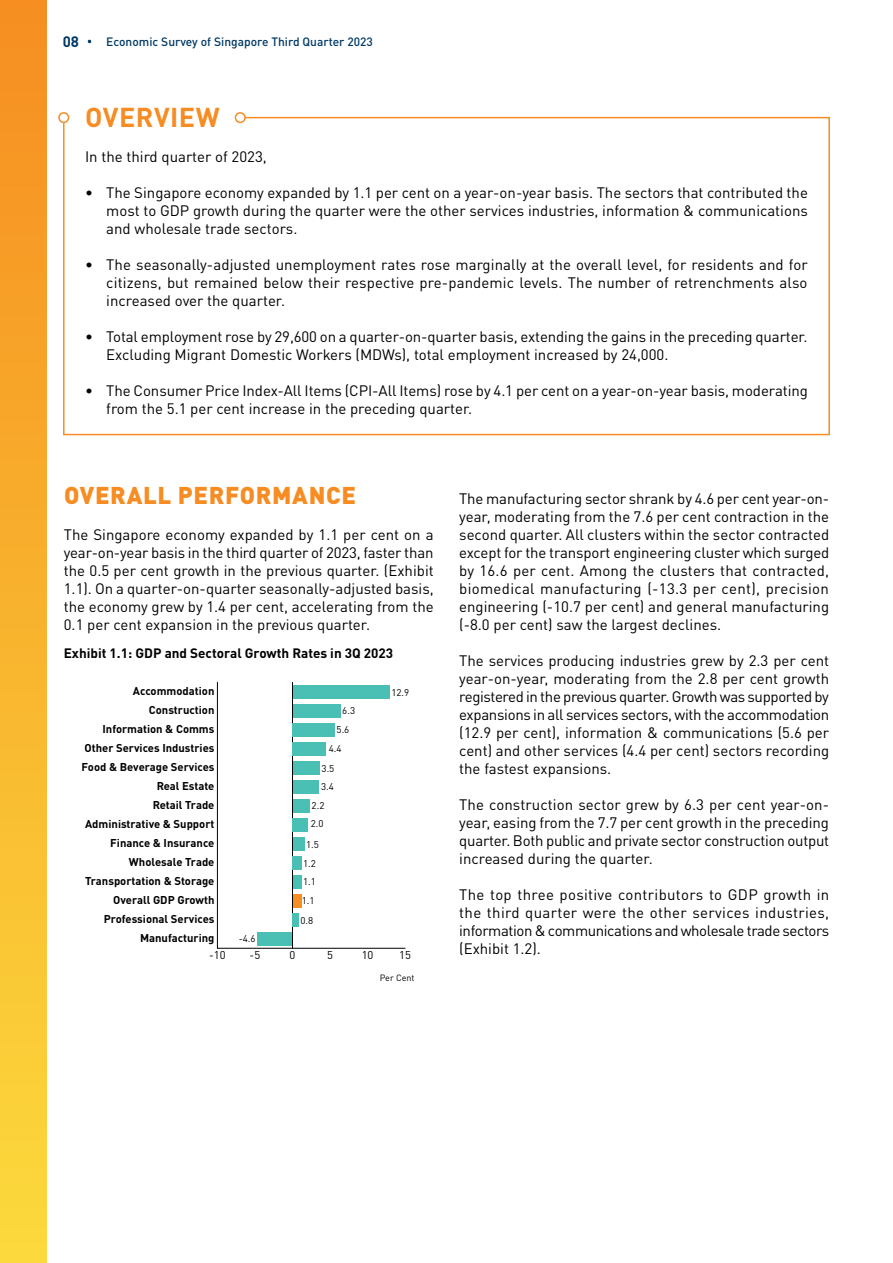
<style>
.page{position:relative;width:893px;height:1263px;background:#fff}
.page>*{position:absolute;margin:0;border:0;box-sizing:border-box;transform-origin:0 0}
.t1{font:700 27px "DIN Pro";letter-spacing:.02em;color:#f68c22}
.t2{font:900 24px "DIN Pro";letter-spacing:.03em;color:#f68c22}
.t3{font:15px/18px "DIN Pro";color:#000;text-align:justify}
.t4{font:700 15px "DIN Pro";color:#003965}
.t5{font:700 13.5px "DIN Pro";color:#000}
.t6{font:500 12px "DIN Pro";color:#003965}
.t7{font:700 11.25px "DIN Pro";color:#000}
.t8{font:11.25px "DIN Pro";color:#000}
.t9{font:9.75px/19.5px "DIN Pro";color:#000}
.t10{font:9px "DIN Pro";color:#000}
</style>
<div class="page">
<svg style="left:63px;top:116px;width:767px;height:320px"></svg>
<div style="left:58px;top:112px;width:11px;height:11px;border:2px solid #f68c22;border-radius:50%"></div>
<div style="left:235px;top:112px;width:11px;height:11px;border:2px solid #f68c22;border-radius:50%"></div>
<hr style="left:217px;top:948px;width:188px;height:1px;background:#000">
<hr style="left:292px;top:682px;width:1px;height:266px;background:#000">
<div style="left:293px;top:685px;width:97px;height:14px;background:#49c0b3"></div>
<div style="left:293px;top:704px;width:47px;height:14px;background:#49c0b3"></div>
<div style="left:293px;top:723px;width:42px;height:14px;background:#49c0b3"></div>
<div style="left:293px;top:742px;width:33px;height:14px;background:#49c0b3"></div>
<div style="left:293px;top:761px;width:26px;height:14px;background:#49c0b3"></div>
<div style="left:293px;top:780px;width:25px;height:14px;background:#49c0b3"></div>
<div style="left:293px;top:799px;width:16px;height:14px;background:#49c0b3"></div>
<div style="left:293px;top:818px;width:15px;height:14px;background:#49c0b3"></div>
<div style="left:293px;top:837px;width:11px;height:14px;background:#49c0b3"></div>
<div style="left:293px;top:856px;width:9px;height:14px;background:#49c0b3"></div>
<div style="left:293px;top:875px;width:8px;height:14px;background:#49c0b3"></div>
<div style="left:293px;top:894px;width:8px;height:13px;background:#f78e21"></div>
<div style="left:293px;top:913px;width:6px;height:13px;background:#49c0b3"></div>
<div style="left:258px;top:932px;width:34px;height:13px;background:#49c0b3"></div>
<hr style="left:217px;top:682px;width:1px;height:266px;background:#000">
<div style="left:0;top:0;width:47px;height:1263px;background:linear-gradient(to bottom,#f68d21,#fcda3c)"></div>
<p class="t4" style="left:63px;top:29px;width:18px">08</p>
<p class="t6" style="left:106px;top:32px;width:268px">Economic Survey of Singapore Third Quarter 2023</p>
<h1 class="t1" style="left:85px;top:95px;width:136px">OVERVIEW</h1>
<p class="t3" style="left:85px;top:146px;width:183px">In the third quarter of 2023,</p>
<p class="t3" style="left:106px;top:182px;width:703px;text-indent:-21px">• The Singapore economy expanded by 1.1 per cent on a year-on-year basis. The sectors that contributed the most to GDP growth during the quarter were the other services industries, information &amp; communications and wholesale trade sectors.</p>
<p class="t3" style="left:106px;top:254px;width:703px;text-indent:-21px">• The seasonally-adjusted unemployment rates rose marginally at the overall level, for residents and for citizens, but remained below their respective pre-pandemic levels. The number of retrenchments also increased over the quarter.</p>
<p class="t3" style="left:106px;top:326px;width:703px;text-indent:-21px">• Total employment rose by 29,600 on a quarter-on-quarter basis, extending the gains in the preceding quarter.<br>Excluding Migrant Domestic Workers (MDWs), total employment increased by 24,000.</p>
<p class="t3" style="left:106px;top:380px;width:703px;text-indent:-21px">• The Consumer Price Index-All Items (CPI-All Items) rose by 4.1 per cent on a year-on-year basis, moderating from the 5.1 per cent increase in the preceding quarter.</p>
<h2 class="t2" style="left:64px;top:475px;width:294px">OVERALL PERFORMANCE</h2>
<p class="t3" style="left:64px;top:524px;width:371px">The Singapore economy expanded by 1.1 per cent on a year-on-year basis in the third quarter of 2023, faster than the 0.5 per cent growth in the previous quarter. (Exhibit 1.1). On a quarter-on-quarter seasonally-adjusted basis, the economy grew by 1.4 per cent, accelerating from the 0.1 per cent expansion in the previous quarter.</p>
<p class="t5" style="left:64px;top:641px;width:331px">Exhibit 1.1: GDP and Sectoral Growth Rates in 3Q 2023</p>
<p class="t7" style="left:133px;top:682px;width:83px">Accommodation</p>
<p class="t9" style="left:391px;top:682px;width:19px">12.9</p>
<p class="t7" style="left:149px;top:701px;width:67px">Construction</p>
<p class="t9" style="left:342px;top:701px;width:14px">6.3</p>
<p class="t7" style="left:102px;top:720px;width:114px">Information &amp; Comms</p>
<p class="t9" style="left:337px;top:719px;width:14px">5.6</p>
<p class="t7" style="left:85px;top:739px;width:131px">Other Services Industries</p>
<p class="t7" style="left:82px;top:758px;width:134px">Food &amp; Beverage Services</p>
<p class="t7" style="left:157px;top:777px;width:59px">Real Estate</p>
<p class="t9" style="left:329px;top:739px;width:14px">4.4</p>
<p class="t9" style="left:321px;top:776px;width:14px">3.4</p>
<p class="t9" style="left:322px;top:758px;width:14px">3.5</p>
<p class="t7" style="left:153px;top:796px;width:63px">Retail Trade</p>
<p class="t9" style="left:312px;top:796px;width:14px">2.2</p>
<p class="t7" style="left:85px;top:815px;width:131px">Administrative &amp; Support</p>
<p class="t9" style="left:311px;top:814px;width:14px">2.0</p>
<p class="t7" style="left:110px;top:834px;width:106px">Finance &amp; Insurance</p>
<p class="t9" style="left:306px;top:834px;width:14px">1.5</p>
<p class="t7" style="left:129px;top:853px;width:87px">Wholesale Trade</p>
<p class="t9" style="left:303px;top:853px;width:14px">1.2</p>
<p class="t7" style="left:85px;top:872px;width:131px">Transportation &amp; Storage</p>
<p class="t7" style="left:113px;top:891px;width:103px">Overall GDP Growth</p>
<p class="t7" style="left:104px;top:910px;width:112px">Professional Services</p>
<p class="t9" style="left:301px;top:871px;width:17px">1.1<br>1.1<br>0.8</p>
<p class="t7" style="left:140px;top:928px;width:76px">Manufacturing</p>
<p class="t9" style="left:239px;top:928px;width:18px">-4.6</p>
<p class="t8" style="left:209px;top:947px;width:18px">-10</p>
<p class="t8" style="left:250px;top:947px;width:12px">-5</p>
<p class="t8" style="left:290px;top:947px;width:7px">0</p>
<p class="t8" style="left:327px;top:947px;width:7px">5</p>
<p class="t8" style="left:362px;top:947px;width:13px">10</p>
<p class="t8" style="left:399px;top:947px;width:13px">15</p>
<p class="t10" style="left:380px;top:971px;width:36px">Per Cent</p>
<p class="t3" style="left:459px;top:488px;width:372px">The manufacturing sector shrank by 4.6 per cent year-on&shy;year, moderating from the 7.6 per cent contraction in the second quarter. All clusters within the sector contracted except for the transport engineering cluster which surged by 16.6 per cent. Among the clusters that contracted, biomedical manufacturing (-13.3 per cent), precision engineering (-10.7 per cent) and general manufacturing (-8.0 per cent) saw the largest declines.</p>
<p class="t3" style="left:459px;top:650px;width:371px">The services producing industries grew by 2.3 per cent year-on-year, moderating from the 2.8 per cent growth registered in the previous quarter. Growth was supported by expansions in all services sectors, with the accommodation (12.9 per cent), information &amp; communications (5.6 per cent) and other services (4.4 per cent) sectors recording the fastest expansions.</p>
<p class="t3" style="left:459px;top:794px;width:371px">The construction sector grew by 6.3 per cent year-on&shy;year, easing from the 7.7 per cent growth in the preceding quarter. Both public and private sector construction output increased during the quarter.</p>
<p class="t3" style="left:459px;top:884px;width:372px">The top three positive contributors to GDP growth in the third quarter were the other services industries, information &amp; communications and wholesale trade sectors (Exhibit 1.2).</p>
</div>
